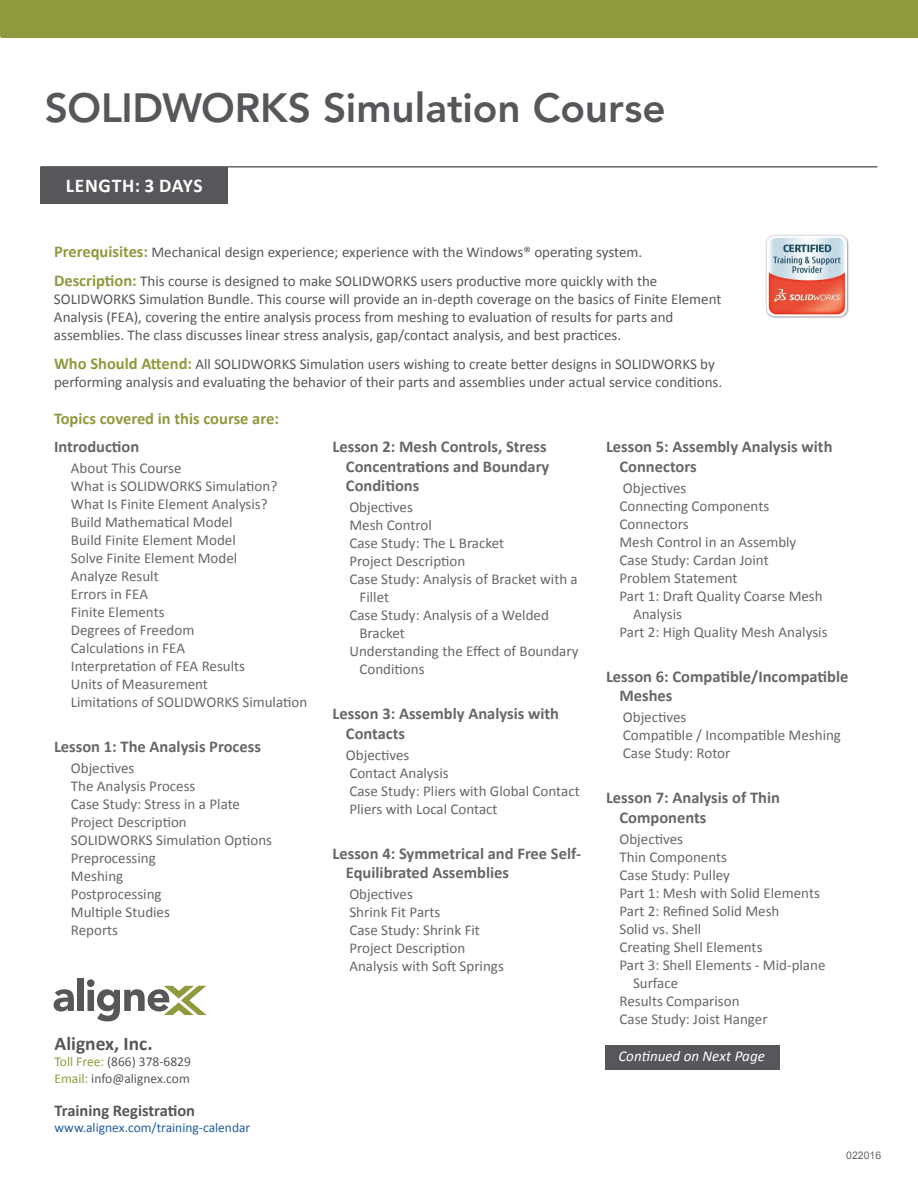
<style>
.page{position:relative;width:918px;height:1188px;background:#fff}
.page>*{position:absolute;margin:0;border:0;box-sizing:border-box;transform-origin:0 0}
.t1{font:800 40.5px "Avenir LT Std";letter-spacing:-.005em;color:#55575a}
.t2{font:700 19.5px "Calibri";color:#55575a}
.t3{font:700 19.5px "Calibri";letter-spacing:.035em;color:#fff}
.t4{font:700 16.5px/19.5px "Calibri";color:#666767}
.t5{font:700 16.5px "Calibri";color:#91993e}
.t6{font:700 16.5px "Calibri";color:#55575a}
.t7{font:15px/18px "Calibri";color:#666767}
.t8{font:15px/18px "Calibri";color:#55575a}
.t9{font:italic 15px "Calibri";color:#fff}
.t10{font:13.5px/16.5px "Calibri";color:#55575a}
.t11{font:13.5px "Calibri";color:#215e9e}
.t12{font:10.5px "Arial";color:#666767}
.s1{font-weight:700;font-size:16.5px;color:#91993e}
.s2{color:#91993e}
</style>
<div class="page">
<div style="left:0;top:0;width:918px;height:37px;background:#91993e"></div>
<hr style="left:40px;top:166px;width:837px;height:2px;background:#666767">
<img style="left:765px;top:234px;width:84px;height:84px">
<svg style="left:54px;top:989px;width:20px;height:23px"></svg>
<div style="left:77px;top:978px;width:7px;height:33px;background:#555759"></div>
<svg style="left:87px;top:979px;width:120px;height:42px"></svg>
<div style="left:40px;top:167px;width:188px;height:37px;background:#55575a"></div>
<div style="left:1px;top:1px;width:917px;height:37px;background:#91993e"></div>
<div style="left:605px;top:1045px;width:175px;height:25px;background:#55575a"></div>
<h1 class="t1" style="left:45px;top:84px;width:622px">SOLIDWORKS Simulation Course</h1>
<h2 class="t3" style="left:66px;top:173px;width:138px">LENGTH: 3 DAYS</h2>
<p class="t8" style="left:54px;top:237px;width:605px;line-height:29.2px"><span class="s1">Prerequisites:</span> Mechanical design experience; experience with the Windows® operating system.<br><span class="s1">Description:</span> This course is designed to make SOLIDWORKS users productive more quickly with the</p>
<p class="t8" style="left:54px;top:290px;width:669px">SOLIDWORKS Simulation Bundle. This course will provide an in-depth coverage on the basics of Finite Element<br>Analysis (FEA), covering the entire analysis process from meshing to evaluation of results for parts and assemblies. The class discusses linear stress analysis, gap/contact analysis, and best practices.</p>
<p class="t8" style="left:54px;top:355px;width:670px"><span class="s1">Who Should Attend:</span> All SOLIDWORKS Simulation users wishing to create better designs in SOLIDWORKS by performing analysis and evaluating the behavior of their parts and assemblies under actual service conditions.</p>
<p class="t5" style="left:54px;top:408px;width:227px">Topics covered in this course are:</p>
<p class="t4" style="left:54px;top:437px;width:87px">Introduction</p>
<p class="t7" style="left:71px;top:459px;width:238px">About This Course<br>What is SOLIDWORKS Simulation?<br>What Is Finite Element Analysis?<br>Build Mathematical Model<br>Build Finite Element Model<br>Solve Finite Element Model<br>Analyze Result<br>Errors in FEA<br>Finite Elements<br>Degrees of Freedom<br>Calculations in FEA<br>Interpretation of FEA Results<br>Units of Measurement<br>Limitations of SOLIDWORKS Simulation</p>
<p class="t4" style="left:54px;top:737px;width:209px">Lesson 1: The Analysis Process</p>
<p class="t7" style="left:71px;top:759px;width:203px">Objectives<br>The Analysis Process<br>Case Study: Stress in a Plate<br>Project Description<br>SOLIDWORKS Simulation Options<br>Preprocessing<br>Meshing<br>Postprocessing<br>Multiple Studies<br>Reports</p>
<h2 class="t2" style="left:55px;top:1031px;width:100px">Alignex, Inc.</h2>
<p class="t10" style="left:55px;top:1053px;width:138px"><span class="s2">Toll Free:</span> (866) 378-6829<br><span class="s2">Email:</span> info@alignex.com</p>
<p class="t6" style="left:55px;top:1100px;width:142px">Training Registration</p>
<p class="t11" style="left:55px;top:1119px;width:197px">www.alignex.com/training-calendar</p>
<p class="t4" style="left:346px;top:437px;width:205px;text-indent:-13px">Lesson 2: Mesh Controls, Stress<br>Concentrations and Boundary<br>Conditions</p>
<p class="t7" style="left:349px;top:498px;width:65px">Objectives</p>
<p class="t7" style="left:349px;top:516px;width:84px">Mesh Control</p>
<p class="t7" style="left:349px;top:534px;width:156px">Case Study: The L Bracket</p>
<p class="t7" style="left:349px;top:552px;width:117px">Project Description</p>
<p class="t7" style="left:349px;top:570px;width:230px">Case Study: Analysis of Bracket with a</p>
<p class="t7" style="left:359px;top:588px;width:31px">Fillet</p>
<p class="t7" style="left:349px;top:606px;width:201px">Case Study: Analysis of a Welded</p>
<p class="t7" style="left:359px;top:624px;width:47px">Bracket</p>
<p class="t7" style="left:349px;top:642px;width:231px">Understanding the Effect of Boundary</p>
<p class="t7" style="left:359px;top:660px;width:67px">Conditions</p>
<p class="t4" style="left:346px;top:704px;width:215px;text-indent:-13px">Lesson 3: Assembly Analysis with<br>Contacts</p>
<p class="t7" style="left:346px;top:746px;width:235px">Objectives<br>Contact Analysis<br>Case Study: Pliers with Global Contact<br>Pliers with Local Contact</p>
<p class="t4" style="left:346px;top:844px;width:237px;text-indent:-13px">Lesson 4: Symmetrical and Free Self-<br>Equilibrated Assemblies</p>
<p class="t7" style="left:349px;top:885px;width:156px">Objectives<br>Shrink Fit Parts<br>Case Study: Shrink Fit<br>Project Description<br>Analysis with Soft Springs</p>
<p class="t4" style="left:619px;top:437px;width:215px;text-indent:-13px">Lesson 5: Assembly Analysis with<br>Connectors</p>
<p class="t7" style="left:623px;top:479px;width:65px">Objectives</p>
<p class="t7" style="left:620px;top:497px;width:151px">Connecting Components</p>
<p class="t7" style="left:620px;top:515px;width:71px">Connectors</p>
<p class="t7" style="left:620px;top:533px;width:178px">Mesh Control in an Assembly</p>
<p class="t7" style="left:620px;top:551px;width:151px">Case Study: Cardan Joint</p>
<p class="t7" style="left:620px;top:569px;width:120px">Problem Statement</p>
<p class="t7" style="left:620px;top:587px;width:205px">Part 1: Draft Quality Coarse Mesh</p>
<p class="t7" style="left:633px;top:605px;width:51px">Analysis</p>
<p class="t7" style="left:620px;top:623px;width:210px">Part 2: High Quality Mesh Analysis</p>
<p class="t4" style="left:619px;top:667px;width:230px;text-indent:-13px">Lesson 6: Compatible/Incompatible<br>Meshes</p>
<p class="t7" style="left:623px;top:708px;width:220px">Objectives<br>Compatible / Incompatible Meshing<br>Case Study: Rotor</p>
<p class="t4" style="left:619px;top:788px;width:162px;text-indent:-13px">Lesson 7: Analysis of Thin<br>Components</p>
<p class="t7" style="left:620px;top:830px;width:65px">Objectives</p>
<p class="t7" style="left:620px;top:848px;width:109px">Thin Components</p>
<p class="t7" style="left:620px;top:866px;width:112px">Case Study: Pulley</p>
<p class="t7" style="left:620px;top:884px;width:202px">Part 1: Mesh with Solid Elements</p>
<p class="t7" style="left:620px;top:902px;width:161px">Part 2: Refined Solid Mesh</p>
<p class="t7" style="left:620px;top:920px;width:83px">Solid vs. Shell</p>
<p class="t7" style="left:620px;top:938px;width:145px">Creating Shell Elements</p>
<p class="t7" style="left:620px;top:956px;width:208px">Part 3: Shell Elements - Mid-plane</p>
<p class="t7" style="left:633px;top:974px;width:47px">Surface</p>
<p class="t7" style="left:620px;top:992px;width:122px">Results Comparison</p>
<p class="t7" style="left:620px;top:1010px;width:150px">Case Study: Joist Hanger</p>
<p class="t9" style="left:618px;top:1046px;width:148px">Continued on Next Page</p>
<p class="t12" style="left:846px;top:1148px;width:37px">022016</p>
</div>
